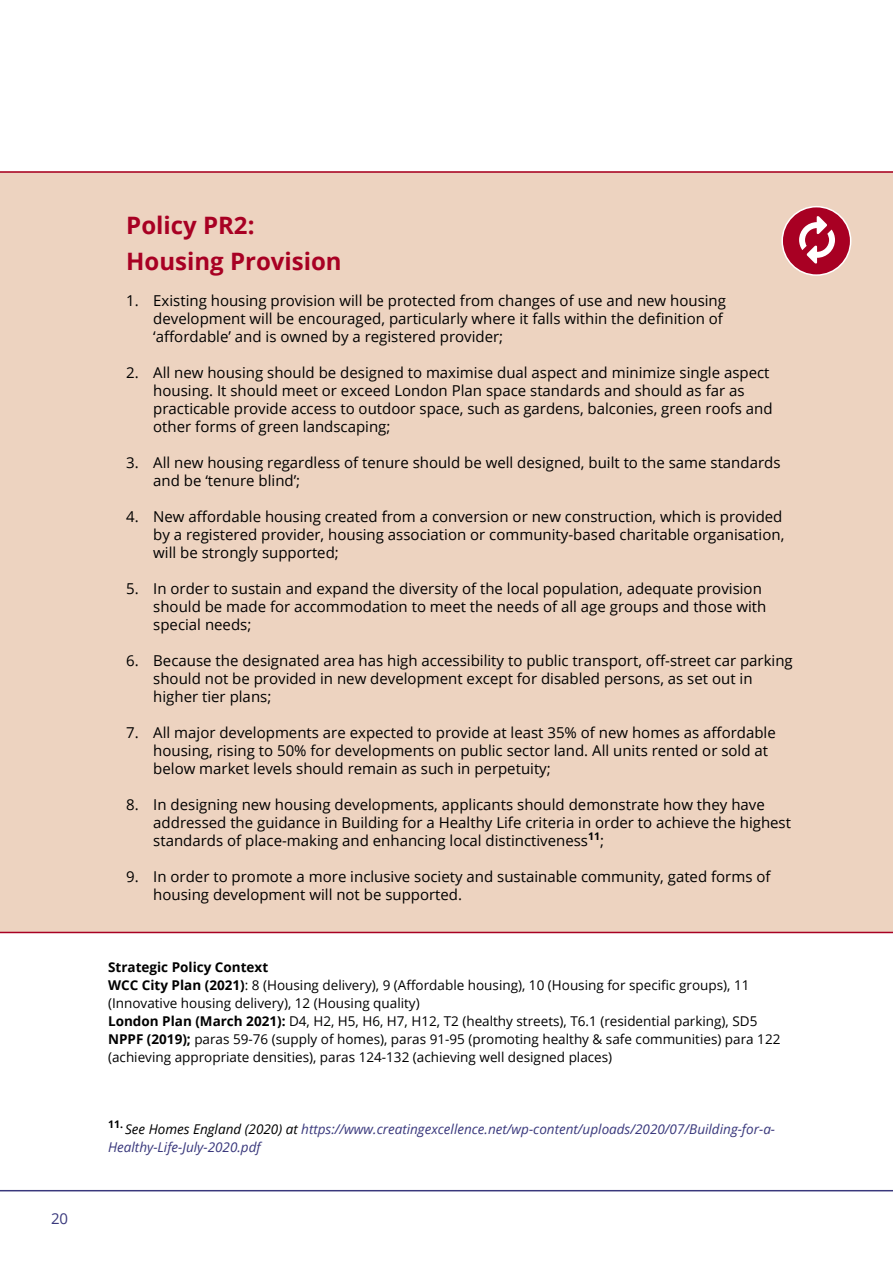
<style>
.page{position:relative;width:893px;height:1263px;background:#fff}
.page>*{position:absolute;margin:0;border:0;box-sizing:border-box;transform-origin:0 0}
.t1{font:700 24px/36px "Open Sans";color:#a80023}
.t2{font:15px/18px "Open Sans";color:#000}
.t3{font:15px "Open Sans";color:#39387c}
.t4{font:13.5px/18px "Open Sans";color:#000}
.t5{font:italic 13.5px/18px "Open Sans";color:#39387c}
.s1{font-weight:700}
.s2{color:#000}
</style>
<div class="page">
<div style="left:0;top:171px;width:893px;height:762px;background:#edd3c0"></div>
<hr style="left:0;top:171px;width:893px;height:2px;background:#a80023">
<hr style="left:0;top:1190px;width:893px;height:1px;background:#39387c">
<div style="left:782px;top:207px;width:69px;height:68px;background:#a80023;border-radius:50%"></div>
<div style="left:781px;top:206px;width:70px;height:70px;border:2px solid #fff;border-radius:50%"></div>
<svg style="left:799px;top:216px;width:36px;height:48px"></svg>
<hr style="left:0;top:932px;width:893px;height:1px;background:#a80023">
<p class="t3" style="left:51px;top:1208px;width:19px">20</p>
<h1 class="t1" style="left:126px;top:207px;width:217px">Policy PR2:<br>Housing Provision</h1>
<p class="t2" style="left:153px;top:291px;width:574px;text-indent:-27px">1. Existing housing provision will be protected from changes of use and new housing development will be encouraged, particularly where it falls within the definition of ‘affordable’ and is owned by a registered provider;</p>
<p class="t2" style="left:153px;top:363px;width:621px;text-indent:-27px">2. All new housing should be designed to maximise dual aspect and minimize single aspect housing. It should meet or exceed London Plan space standards and should as far as practicable provide access to outdoor space, such as gardens, balconies, green roofs and other forms of green landscaping;</p>
<p class="t2" style="left:153px;top:453px;width:629px;text-indent:-27px">3. All new housing regardless of tenure should be well designed, built to the same standards and be ‘tenure blind’;</p>
<p class="t2" style="left:153px;top:507px;width:633px;text-indent:-27px">4. New affordable housing created from a conversion or new construction, which is provided by a registered provider, housing association or community-based charitable organisation, will be strongly supported;</p>
<p class="t2" style="left:153px;top:579px;width:615px;text-indent:-27px">5. In order to sustain and expand the diversity of the local population, adequate provision should be made for accommodation to meet the needs of all age groups and those with special needs;</p>
<p class="t2" style="left:153px;top:651px;width:641px;text-indent:-27px">6. Because the designated area has high accessibility to public transport, off-street car parking should not be provided in new development except for disabled persons, as set out in higher tier plans;</p>
<p class="t2" style="left:153px;top:723px;width:624px;text-indent:-27px">7. All major developments are expected to provide at least 35% of new homes as affordable housing, rising to 50% for developments on public sector land. All units rented or sold at below market levels should remain as such in perpetuity;</p>
<p class="t2" style="left:153px;top:795px;width:639px;text-indent:-27px">8. In designing new housing developments, applicants should demonstrate how they have addressed the guidance in Building for a Healthy Life criteria in order to achieve the highest standards of place-making and enhancing local distinctiveness<sup>11</sup>;</p>
<p class="t2" style="left:153px;top:867px;width:619px;text-indent:-27px">9. In order to promote a more inclusive society and sustainable community, gated forms of housing development will not be supported.</p>
<p class="t4" style="left:108px;top:958px;width:674px"><span class="s1">Strategic Policy Context<br>WCC City Plan (2021)</span>: 8 (Housing delivery), 9 (Affordable housing), 10 (Housing for specific groups), 11 (Innovative housing delivery), 12 (Housing quality)<br><span class="s1">London Plan (March 2021):</span> D4, H2, H5, H6, H7, H12, T2 (healthy streets), T6.1 (residential parking), SD5<br><span class="s1">NPPF (2019);</span> paras 59-76 (supply of homes), paras 91-95 (promoting healthy &amp; safe communities) para 122 (achieving appropriate densities), paras 124-132 (achieving well designed places)</p>
<p class="t5" style="left:108px;top:1120px;width:669px"><sup>11.</sup> <span class="s2">See Homes England (2020) at</span> https://www.creatingexcellence.net/wp-content/uploads/2020/07/Building-for-a-<br>Healthy-Life-July-2020.pdf</p>
</div>
